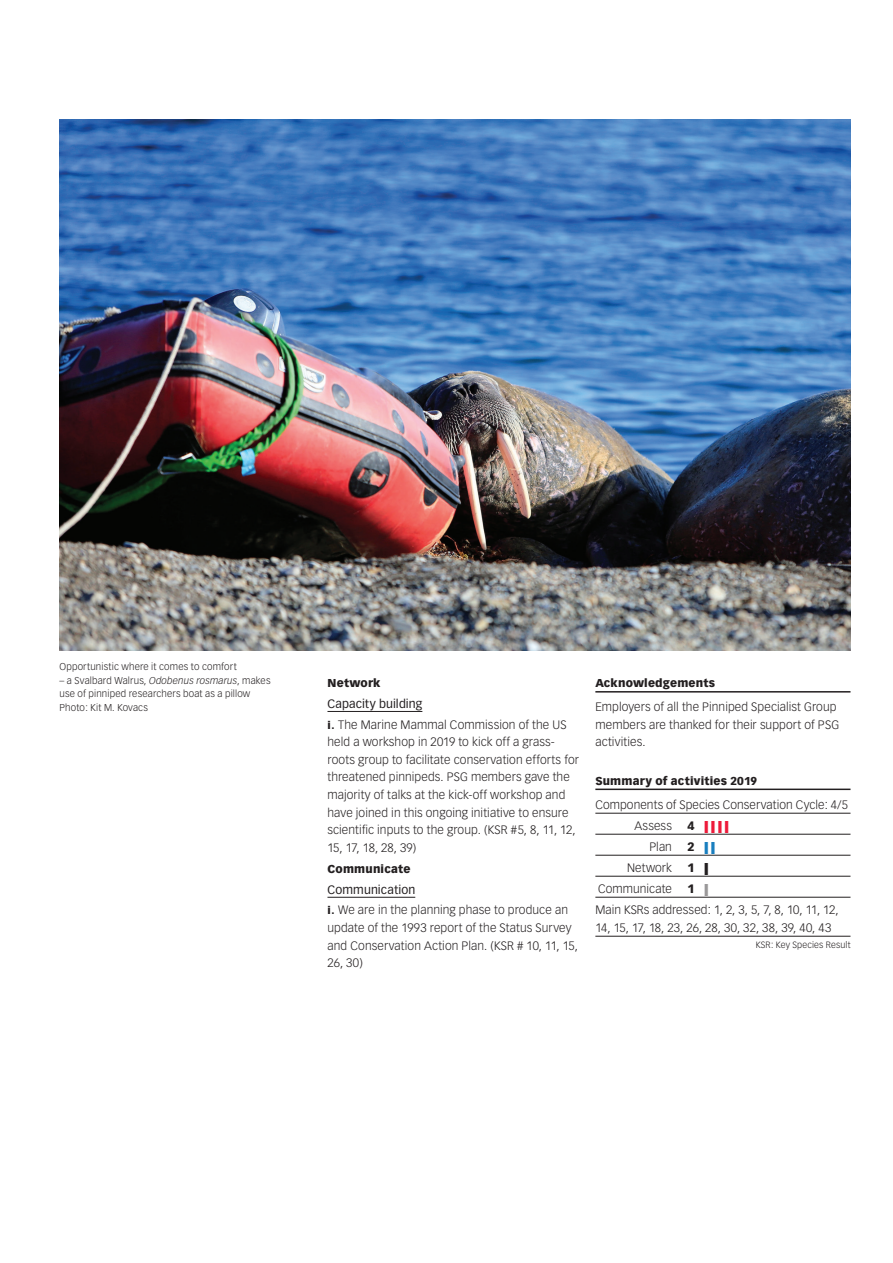
<style>
.page{position:relative;width:893px;height:1263px;background:#fff}
.page>*{position:absolute;margin:0;border:0;box-sizing:border-box;transform-origin:0 0}
.t1{font:300 12px/17.7px "Vectora LH";letter-spacing:.01em;color:#231f20}
.t2{font:900 12px "Vectora LH";color:#ed1a3a;scale:2.2 1}
.t3{font:900 12px "Vectora LH";color:#197ebe;scale:2.2 1}
.t4{font:900 12px "Vectora LH";color:#231f20}
.t5{font:900 11.25px "Vectora LH";letter-spacing:.015em;color:#231f20}
.t6{font:300 9.75px/13.5px "Vectora LH";letter-spacing:.015em;color:#231f20}
.t7{font:300 9px "Vectora LH";letter-spacing:.015em;color:#231f20}
.s1{font-style:italic}
.s2{font-weight:400}
.s3{font-weight:900;font-size:10.5px}
.s4{color:#231f20}
.s5{font-weight:900}
.s6{font-weight:900;color:#9a9899}
</style>
<div class="page">
<hr style="left:327px;top:711px;width:95px;height:1px;background:#231f20">
<hr style="left:327px;top:897px;width:88px;height:1px;background:#231f20">
<img style="left:60px;top:119px;width:790px;height:531px">
<hr style="left:595px;top:691px;width:255px;height:1px;background:#231f20">
<hr style="left:595px;top:788px;width:255px;height:2px;background:#231f20">
<hr style="left:595px;top:813px;width:255px;height:1px;background:#231f20">
<hr style="left:595px;top:834px;width:255px;height:1px;background:#231f20">
<hr style="left:595px;top:855px;width:255px;height:1px;background:#231f20">
<hr style="left:595px;top:876px;width:255px;height:1px;background:#231f20">
<hr style="left:595px;top:897px;width:255px;height:1px;background:#231f20">
<hr style="left:595px;top:936px;width:255px;height:1px;background:#231f20">
<p class="t6" style="left:60px;top:660px;width:179px">Opportunistic where it comes to comfort</p>
<p class="t6" style="left:60px;top:674px;width:212px">– a Svalbard Walrus, <span class="s1">Odobenus rosmarus</span>, makes use of pinniped researchers boat as a pillow<br>Photo: Kit M. Kovacs</p>
<p class="t5" style="left:327px;top:676px;width:55px">Network</p>
<p class="t1" style="left:327px;top:693px;width:241px;line-height:20.7px"><span class="s2">Capacity building<br></span><span class="s3">i.</span> The Marine Mammal Commission of the US</p>
<p class="t1" style="left:327px;top:733px;width:253px">held a workshop in 2019 to kick off a grass&shy;roots group to facilitate conservation efforts for threatened pinnipeds. PSG members gave the majority of talks at the kick-off workshop and have joined in this ongoing initiative to ensure scientific inputs to the group. (KSR #5, 8, 11, 12, 15, 17, 18, 28, 39)</p>
<p class="t5" style="left:327px;top:862px;width:85px">Communicate</p>
<p class="t1" style="left:327px;top:879px;width:242px;line-height:20.7px"><span class="s2">Communication<br></span><span class="s3">i.</span> We are in the planning phase to produce an</p>
<p class="t1" style="left:327px;top:919px;width:252px">update of the 1993 report of the Status Survey and Conservation Action Plan. (KSR # 10, 11, 15,<br>26, 30)</p>
<p class="t5" style="left:595px;top:676px;width:121px">Acknowledgements</p>
<p class="t1" style="left:595px;top:698px;width:245px">Employers of all the Pinniped Specialist Group members are thanked for their support of PSG activities.</p>
<p class="t5" style="left:595px;top:774px;width:163px">Summary of activities 2019</p>
<p class="t1" style="left:635px;top:794px;width:215px;line-height:21px;text-indent:-39px">Components of Species Conservation Cycle: 4/5<br>Assess</p>
<p class="t2" style="left:687px;top:818px;width:21px"><span class="s4">4</span> ||||</p>
<p class="t1" style="left:649px;top:838px;width:24px">Plan</p>
<p class="t3" style="left:687px;top:839px;width:15px"><span class="s4">2</span> ||</p>
<p class="t1" style="left:627px;top:859px;width:46px">Network</p>
<p class="t4" style="left:687px;top:860px;width:23px">1 |</p>
<p class="t1" style="left:598px;top:880px;width:75px">Communicate</p>
<p class="t1" style="left:595px;top:878px;width:245px;line-height:21px;text-indent:92px"><span class="s5">1</span> <span class="s6">|<br></span>Main KSRs addressed: 1, 2, 3, 5, 7, 8, 10, 11, 12,</p>
<p class="t1" style="left:595px;top:919px;width:238px">14, 15, 17, 18, 23, 26, 28, 30, 32, 38, 39, 40, 43</p>
<p class="t7" style="left:756px;top:940px;width:96px">KSR: Key Species Result</p>
</div>
